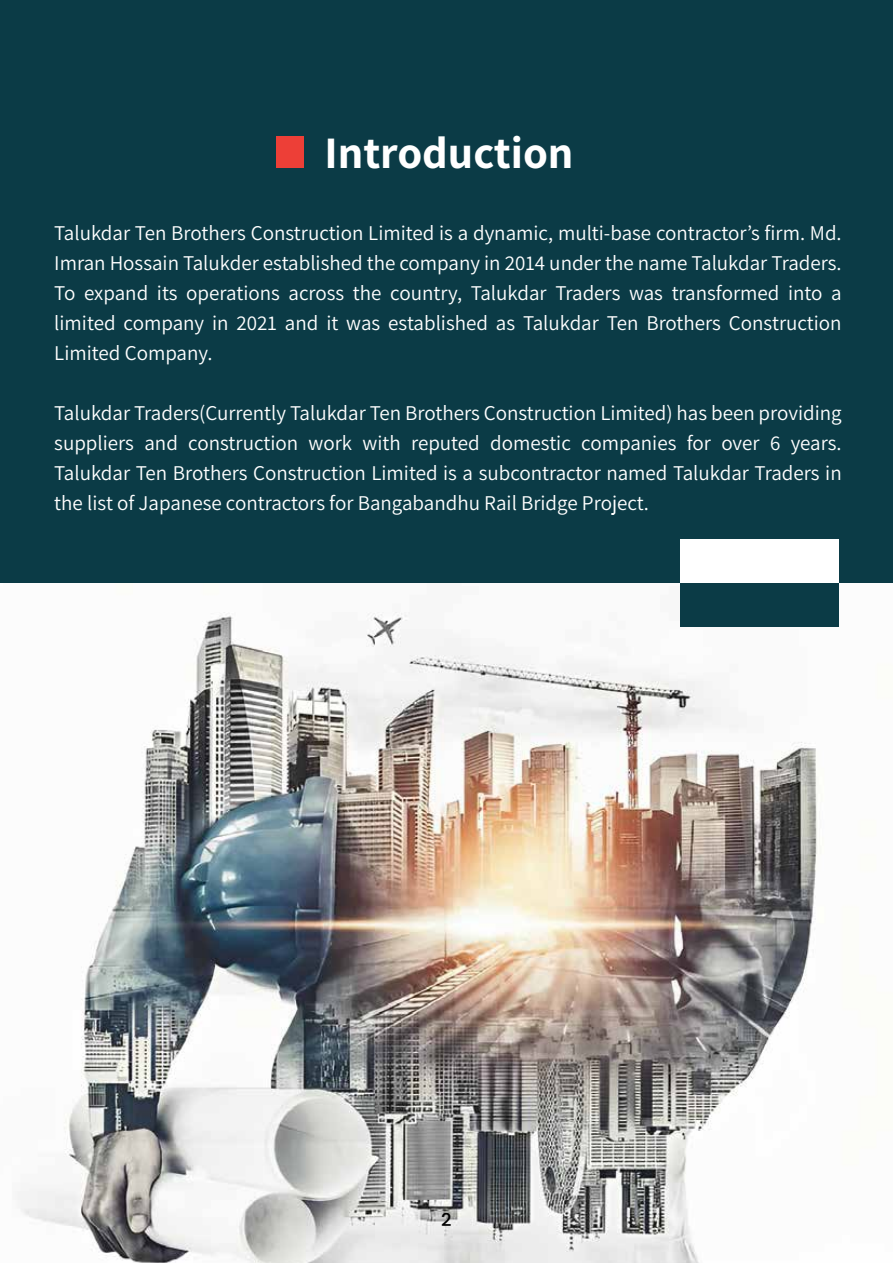
<style>
.page{position:relative;width:893px;height:1263px;background:#fff}
.page>*{position:absolute;margin:0;border:0;box-sizing:border-box;transform-origin:0 0}
.t1{font:700 45px "Assistant";color:#fff}
.t2{font:21px/30px "Assistant";color:#fff;text-align:justify}
.t3{font:500 18px "Poppins";color:#000}
</style>
<div class="page">
<img style="left:17px;top:583px;width:822px;height:680px">
<div style="left:0;top:0;width:893px;height:583px;background:#0b3b46"></div>
<div style="left:276px;top:137px;width:28px;height:31px;background:#ed3f37"></div>
<div style="left:681px;top:540px;width:158px;height:43px;background:#fff"></div>
<div style="left:681px;top:583px;width:158px;height:43px;background:#0b3b46"></div>
<h1 class="t1" style="left:325px;top:122px;width:250px">Introduction</h1>
<p class="t2" style="left:54px;top:217px;width:789px">Talukdar Ten Brothers Construction Limited is a dynamic, multi-base contractor’s firm. Md.<br>Imran Hossain Talukder established the company in 2014 under the name Talukdar Traders.<br>To expand its operations across the country, Talukdar Traders was transformed into a limited company in 2021 and it was established as Talukdar Ten Brothers Construction Limited Company.</p>
<p class="t2" style="left:54px;top:397px;width:789px">Talukdar Traders(Currently Talukdar Ten Brothers Construction Limited) has been providing suppliers and construction work with reputed domestic companies for over 6 years.<br>Talukdar Ten Brothers Construction Limited is a subcontractor named Talukdar Traders in the list of Japanese contractors for Bangabandhu Rail Bridge Project.</p>
<p class="t3" style="left:441px;top:1207px;width:12px">2</p>
</div>
